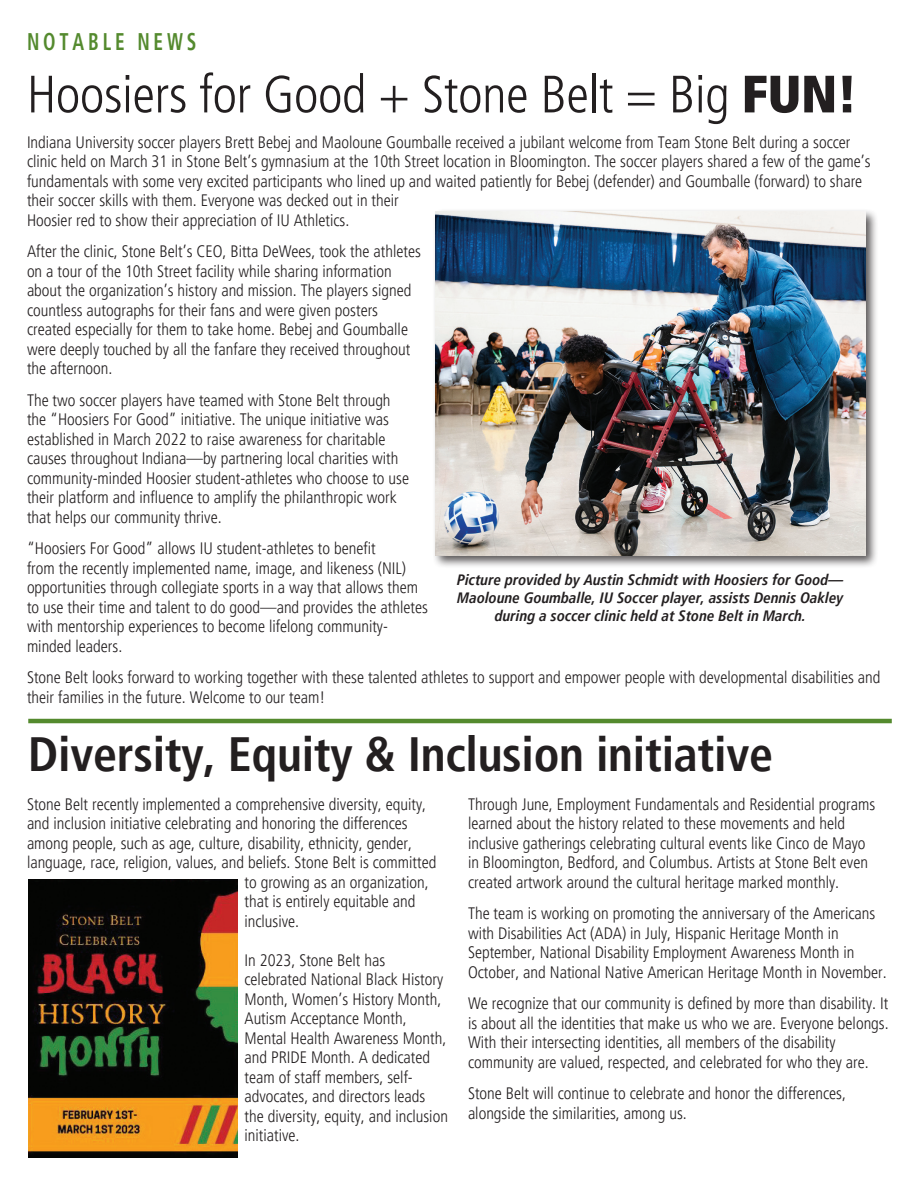
<style>
.page{position:relative;width:918px;height:1188px;background:#fff}
.page>*{position:absolute;margin:0;border:0;box-sizing:border-box;transform-origin:0 0}
.t1{font:300 condensed 52.5px "Frutiger LT Pro";letter-spacing:-.005em;color:#231f20}
.t2{font:700 condensed 48px "Frutiger LT Pro";letter-spacing:-.005em;color:#231f20}
.t3{font:700 condensed 24px "Frutiger LT Pro";letter-spacing:.2em;color:#548a2e;scale:.8 1}
.Touchstone{font:300 condensed 16.5px/19.5px "Frutiger LT Pro";color:#231f20}
.Touchstone-2{font:italic 700 condensed 15px/18px "Frutiger LT Pro";color:#231f20;text-align:center}
.s1{font-weight:900}
</style>
<div class="page">
<div style="left:432px;top:208px;width:447px;height:361px;background:#231f20;opacity:.75"></div>
<img style="left:435px;top:211px;width:431px;height:345px">
<img style="left:28px;top:880px;width:210px;height:278px">
<hr style="left:28px;top:719px;width:864px;height:4px;background:#548a2e">
<p class="t3" style="left:27px;top:27px;width:213px">NOTABLE NEWS</p>
<p class="t1" style="left:27px;top:64px;width:832px">Hoosiers for Good + Stone Belt = Big <span class="s1">FUN!</span></p>
<p class="Touchstone" style="left:27px;top:132px;width:845px">Indiana University soccer players Brett Bebej and Maoloune Goumballe received a jubilant welcome from Team Stone Belt during a soccer clinic held on March 31 in Stone Belt’s gymnasium at the 10th Street location in Bloomington. The soccer players shared a few of the game’s fundamentals with some very excited participants who lined up and waited patiently for Bebej (defender) and Goumballe (forward) to share their soccer skills with them. Everyone was decked out in their<br>Hoosier red to show their appreciation of IU Athletics.</p>
<p class="Touchstone" style="left:27px;top:242px;width:395px">After the clinic, Stone Belt’s CEO, Bitta DeWees, took the athletes on a tour of the 10th Street facility while sharing information about the organization’s history and mission. The players signed countless autographs for their fans and were given posters created especially for them to take home. Bebej and Goumballe were deeply touched by all the fanfare they received throughout the afternoon.</p>
<p class="Touchstone" style="left:27px;top:390px;width:384px">The two soccer players have teamed with Stone Belt through the “Hoosiers For Good” initiative. The unique initiative was established in March 2022 to raise awareness for charitable causes throughout Indiana—by partnering local charities with community-minded Hoosier student-athletes who choose to use their platform and influence to amplify the philanthropic work that helps our community thrive.</p>
<p class="Touchstone" style="left:27px;top:539px;width:402px">“Hoosiers For Good” allows IU student-athletes to benefit<br>from the recently implemented name, image, and likeness (NIL) opportunities through collegiate sports in a way that allows them to use their time and talent to do good—and provides the athletes with mentorship experiences to become lifelong community&shy;minded leaders.</p>
<p class="Touchstone" style="left:27px;top:668px;width:855px">Stone Belt looks forward to working together with these talented athletes to support and empower people with developmental disabilities and their families in the future. Welcome to our team!</p>
<p class="Touchstone-2" style="left:457px;top:571px;width:388px">Picture provided by Austin Schmidt with Hoosiers for Good—<br>Maoloune Goumballe, IU Soccer player, assists Dennis Oakley during a soccer clinic held at Stone Belt in March.</p>
<p class="t2" style="left:28px;top:726px;width:746px">Diversity, Equity &amp; Inclusion initiative</p>
<p class="Touchstone" style="left:468px;top:794px;width:409px">Through June, Employment Fundamentals and Residential programs learned about the history related to these movements and held inclusive gatherings celebrating cultural events like Cinco de Mayo in Bloomington, Bedford, and Columbus. Artists at Stone Belt even created artwork around the cultural heritage marked monthly.</p>
<p class="Touchstone" style="left:468px;top:904px;width:420px">The team is working on promoting the anniversary of the Americans with Disabilities Act (ADA) in July, Hispanic Heritage Month in September, National Disability Employment Awareness Month in October, and National Native American Heritage Month in November.</p>
<p class="Touchstone" style="left:468px;top:994px;width:422px">We recognize that our community is defined by more than disability. It is about all the identities that make us who we are. Everyone belongs.<br>With their intersecting identities, all members of the disability community are valued, respected, and celebrated for who they are.</p>
<p class="Touchstone" style="left:468px;top:1084px;width:379px">Stone Belt will continue to celebrate and honor the differences, alongside the similarities, among us.</p>
<p class="Touchstone" style="left:27px;top:794px;width:401px">Stone Belt recently implemented a comprehensive diversity, equity,</p>
<p class="Touchstone" style="left:27px;top:814px;width:382px">and inclusion initiative celebrating and honoring the differences</p>
<p class="Touchstone" style="left:27px;top:833px;width:387px">among people, such as age, culture, disability, ethnicity, gender,</p>
<p class="Touchstone" style="left:27px;top:853px;width:411px">language, race, religion, values, and beliefs. Stone Belt is committed</p>
<p class="Touchstone" style="left:244px;top:872px;width:186px">to growing as an organization,</p>
<p class="Touchstone" style="left:244px;top:892px;width:173px">that is entirely equitable and</p>
<p class="Touchstone" style="left:244px;top:911px;width:56px">inclusive.</p>
<p class="Touchstone" style="left:244px;top:950px;width:205px">In 2023, Stone Belt has celebrated National Black History<br>Month, Women’s History Month,<br>Autism Acceptance Month,<br>Mental Health Awareness Month, and PRIDE Month. A dedicated team of staff members, self&shy;advocates, and directors leads the diversity, equity, and inclusion initiative.</p>
</div>
